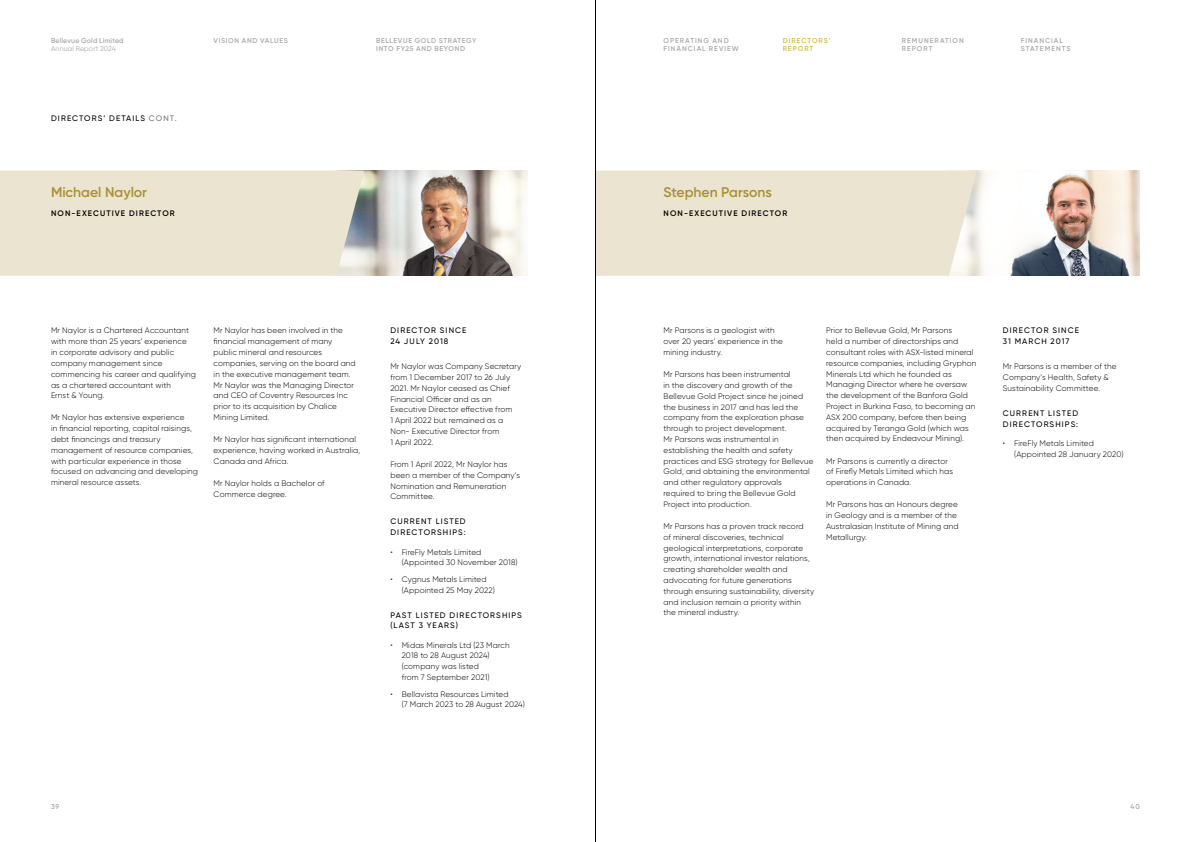
<style>
.page{position:relative;width:1191px;height:842px;background:#fff}
.page>*{position:absolute;margin:0;border:0;box-sizing:border-box;transform-origin:0 0}
.t1{font:600 14px "Gilroy";color:#a89130}
.t2{font:300 8px/10.8px "Gilroy";letter-spacing:.015em;color:#000}
.t3{font:500 8px/10.8px "Gilroy";letter-spacing:.13em;color:#000}
.t4{font:600 8px "Gilroy";letter-spacing:.135em;color:#000}
.t5{font:600 7px/8px "Gilroy";letter-spacing:.1em;color:#a7a9ac}
.t6{font:600 7px/8px "Gilroy";letter-spacing:.14em;color:#a7a9ac}
.t7{font:600 7px "Gilroy";letter-spacing:.02em;color:#a7a9ac}
.t8{font:600 7px/8px "Gilroy";letter-spacing:.135em;color:#a7a9ac}
.t9{font:600 7px/8px "Gilroy";letter-spacing:.145em;color:#a7a9ac}
.t10{font:7px "Gilroy";letter-spacing:.025em;color:#a7a9ac}
.t11{font:600 7px/8px "Gilroy";letter-spacing:.14em;color:#d6b83e}
.s1{color:#787b83}
</style>
<div class="page">
<svg style="left:364px;top:171px;width:12px;height:105px"></svg>
<img style="left:376px;top:171px;width:151px;height:105px">
<div style="left:0;top:171px;width:364px;height:105px;background:#ebe4d1"></div>
<svg style="left:977px;top:171px;width:163px;height:105px"></svg>
<img style="left:1005px;top:173px;width:130px;height:103px">
<div style="left:596px;top:171px;width:381px;height:105px;background:#ebe4d1"></div>
<hr style="left:595px;top:0;width:1px;height:842px;background:#000">
<p class="t7" style="left:51px;top:36px;width:74px">Bellevue Gold Limited</p>
<p class="t10" style="left:51px;top:44px;width:66px">Annual Report 2024</p>
<p class="t5" style="left:214px;top:36px;width:76px">VISION AND VALUES</p>
<p class="t5" style="left:376px;top:36px;width:102px">BELLEVUE GOLD STRATEGY<br>INTO FY25 AND BEYOND</p>
<p class="t6" style="left:663px;top:37px;width:77px">OPERATING AND<br>FINANCIAL REVIEW</p>
<p class="t11" style="left:782px;top:37px;width:49px">DIRECTORS’<br>REPORT</p>
<p class="t9" style="left:901px;top:37px;width:64px">REMUNERATION<br>REPORT</p>
<p class="t8" style="left:1021px;top:37px;width:51px">FINANCIAL<br>STATEMENTS</p>
<p class="t3" style="left:51px;top:113px;width:127px">DIRECTORS’ DETAILS <span class="s1">CONT.</span></p>
<h1 class="t1" style="left:51px;top:183px;width:98px">Michael Naylor</h1>
<p class="t4" style="left:51px;top:208px;width:125px">NON-EXECUTIVE DIRECTOR</p>
<h1 class="t1" style="left:663px;top:183px;width:110px">Stephen Parsons</h1>
<p class="t4" style="left:663px;top:208px;width:125px">NON-EXECUTIVE DIRECTOR</p>
<p class="t2" style="left:51px;top:325px;width:146px">Mr Naylor is a Chartered Accountant with more than 25 years’ experience<br>in corporate advisory and public company management since commencing his career and qualifying as a chartered accountant with<br>Ernst &amp; Young.</p>
<p class="t2" style="left:51px;top:412px;width:149px">Mr Naylor has extensive experience<br>in financial reporting, capital raisings, debt financings and treasury management of resource companies, with particular experience in those focused on advancing and developing mineral resource assets.</p>
<p class="t2" style="left:214px;top:325px;width:144px">Mr Naylor has been involved in the financial management of many public mineral and resources companies, serving on the board and in the executive management team.<br>Mr Naylor was the Managing Director and CEO of Coventry Resources Inc prior to its acquisition by Chalice<br>Mining Limited.</p>
<p class="t2" style="left:214px;top:434px;width:148px">Mr Naylor has significant international experience, having worked in Australia,<br>Canada and Africa.</p>
<p class="t2" style="left:214px;top:477px;width:113px">Mr Naylor holds a Bachelor of<br>Commerce degree.</p>
<p class="t3" style="left:390px;top:325px;width:78px">DIRECTOR SINCE<br>24 JULY 2018</p>
<p class="t2" style="left:390px;top:361px;width:132px">Mr Naylor was Company Secretary from 1 December 2017 to 26 July<br>2021. Mr Naylor ceased as Chief<br>Financial Officer and as an<br>Executive Director effective from<br>1 April 2022 but remained as a<br>Non- Executive Director from<br>1 April 2022.</p>
<p class="t2" style="left:390px;top:459px;width:131px">From 1 April 2022, Mr Naylor has been a member of the Company’s<br>Nomination and Remuneration<br>Committee.</p>
<p class="t3" style="left:390px;top:516px;width:77px">CURRENT LISTED<br>DIRECTORSHIPS:</p>
<p class="t2" style="left:402px;top:546px;width:117px;text-indent:-11px">• FireFly Metals Limited (Appointed 30 November 2018)</p>
<p class="t2" style="left:402px;top:573px;width:95px;text-indent:-11px">• Cygnus Metals Limited (Appointed 25 May 2022)</p>
<p class="t3" style="left:390px;top:609px;width:133px">PAST LISTED DIRECTORSHIPS (LAST 3 YEARS)</p>
<p class="t2" style="left:402px;top:639px;width:109px;text-indent:-11px">• Midas Minerals Ltd (23 March<br>2018 to 28 August 2024) (company was listed<br>from 7 September 2021)</p>
<p class="t2" style="left:402px;top:688px;width:125px;text-indent:-11px">• Bellavista Resources Limited<br>(7 March 2023 to 28 August 2024)</p>
<p class="t2" style="left:663px;top:325px;width:121px">Mr Parsons is a geologist with over 20 years’ experience in the mining industry.</p>
<p class="t2" style="left:663px;top:369px;width:151px">Mr Parsons has been instrumental<br>in the discovery and growth of the Bellevue Gold Project since he joined the business in 2017 and has led the company from the exploration phase through to project development.<br>Mr Parsons was instrumental in establishing the health and safety practices and ESG strategy for Bellevue Gold, and obtaining the environmental and other regulatory approvals required to bring the Bellevue Gold Project into production.</p>
<p class="t2" style="left:663px;top:521px;width:152px">Mr Parsons has a proven track record<br>of mineral discoveries, technical geological interpretations, corporate growth, international investor relations, creating shareholder wealth and advocating for future generations through ensuring sustainability, diversity and inclusion remain a priority within the mineral industry.</p>
<p class="t2" style="left:826px;top:325px;width:152px">Prior to Bellevue Gold, Mr Parsons<br>held a number of directorships and consultant roles with ASX-listed mineral resource companies, including Gryphon Minerals Ltd which he founded as Managing Director where he oversaw the development of the Banfora Gold Project in Burkina Faso, to becoming an ASX 200 company, before then being acquired by Teranga Gold (which was then acquired by Endeavour Mining).</p>
<p class="t2" style="left:826px;top:455px;width:129px">Mr Parsons is currently a director of Firefly Metals Limited which has operations in Canada.</p>
<p class="t2" style="left:826px;top:499px;width:134px">Mr Parsons has an Honours degree in Geology and is a member of the<br>Australasian Institute of Mining and<br>Metallurgy.</p>
<p class="t3" style="left:1003px;top:325px;width:78px">DIRECTOR SINCE<br>31 MARCH 2017</p>
<p class="t2" style="left:1003px;top:361px;width:115px">Mr Parsons is a member of the<br>Company’s Health, Safety &amp;<br>Sustainability Committee.</p>
<p class="t3" style="left:1003px;top:408px;width:77px">CURRENT LISTED<br>DIRECTORSHIPS:</p>
<p class="t2" style="left:1014px;top:438px;width:111px;text-indent:-11px">• FireFly Metals Limited (Appointed 28 January 2020)</p>
<p class="t5" style="left:51px;top:802px;width:10px">39</p>
<p class="t5" style="left:1130px;top:802px;width:11px">40</p>
</div>
